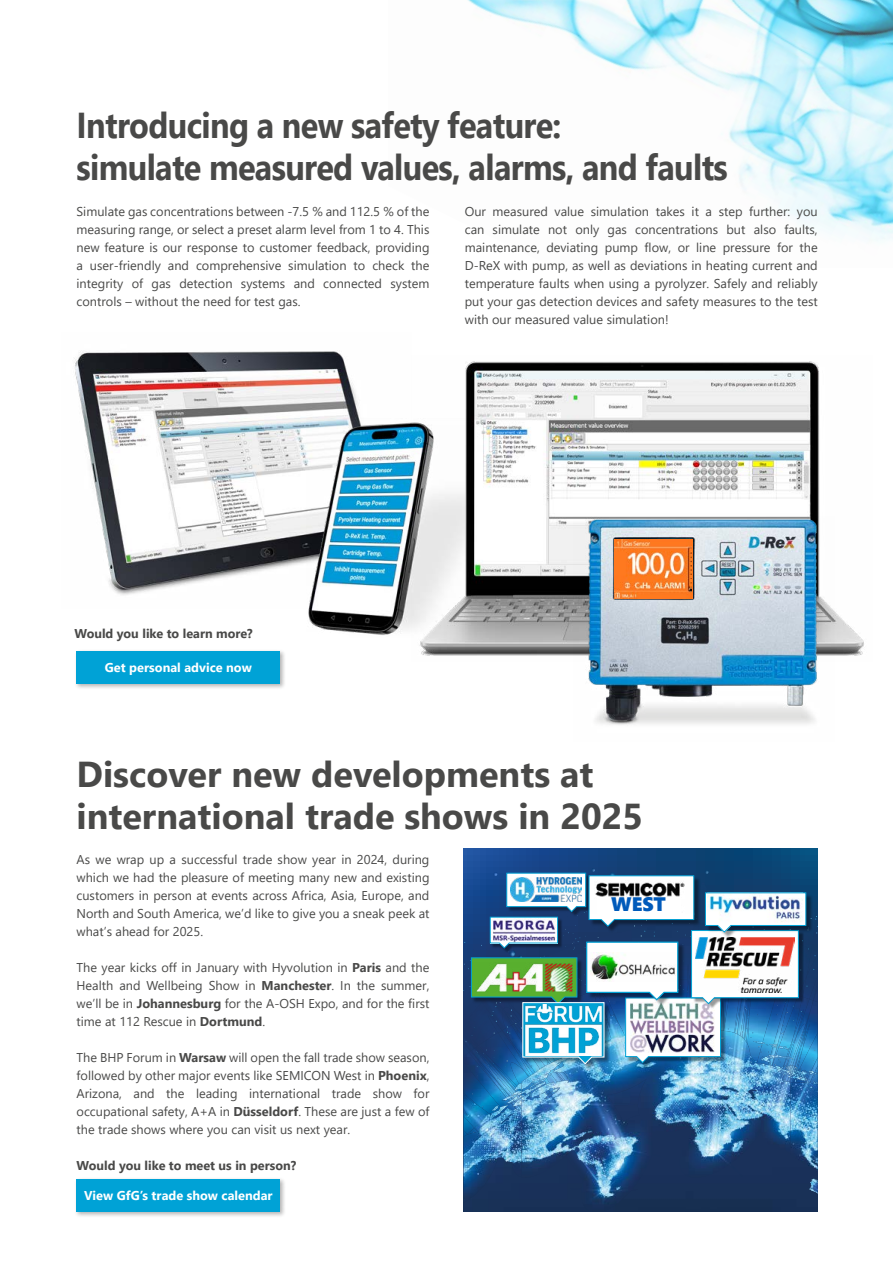
<style>
.page{position:relative;width:893px;height:1263px;background:#fff}
.page>*{position:absolute;margin:0;border:0;box-sizing:border-box;transform-origin:0 0}
.t1{font:700 36px/42px "Segoe UI";letter-spacing:-.02em;color:#494948;scale:.9 1}
.t2{font:700 36px/42px "Segoe UI";color:#494948}
.t3{font:19.5px "Segoe UI Black";color:#005aba}
.t4{font:12.75px/18px "Segoe UI";color:#494948;text-align:justify}
.t5{font:700 12.75px "Segoe UI";color:#494948}
.t6{font:700 12.75px "Segoe UI";color:#fff}
.s1{font-weight:700}
</style>
<div class="page">
<img style="left:74px;top:351px;width:286px;height:244px">
<img style="left:306px;top:419px;width:105px;height:216px">
<img style="left:411px;top:361px;width:453px;height:295px">
<img style="left:467px;top:0;width:426px;height:241px">
<div style="left:74px;top:649px;width:212px;height:41px;background:#000;opacity:.3"></div>
<div style="left:77px;top:651px;width:203px;height:33px;background:#00a2d6"></div>
<div style="left:74px;top:1177px;width:212px;height:40px;background:#000;opacity:.3"></div>
<div style="left:77px;top:1179px;width:203px;height:33px;background:#00a2d6"></div>
<img style="left:573px;top:516px;width:261px;height:209px">
<div style="left:614px;top:540px;width:79px;height:59px;background:#ff781e"></div>
<img style="left:614px;top:540px;width:78px;height:58px">
<svg style="left:463px;top:849px;width:355px;height:363px;background:#264e7b"></svg>
<img style="left:493px;top:1115px;width:264px;height:12px">
<svg style="left:816px;top:1199px;width:2px;height:13px"></svg>
<img style="left:467px;top:1128px;width:31px;height:28px">
<img style="left:463px;top:1116px;width:15px;height:18px">
<img style="left:503px;top:1116px;width:13px;height:2px">
<img style="left:566px;top:1138px;width:23px;height:42px">
<img style="left:463px;top:1115px;width:58px;height:1px">
<img style="left:463px;top:868px;width:355px;height:247px">
<h1 class="t1" style="left:77px;top:101px;width:725px">Introducing a new safety feature:<br>simulate measured values, alarms, and faults</h1>
<p class="t4" style="left:77px;top:201px;width:354px">Simulate gas concentrations between -7.5 % and 112.5 % of the measuring range, or select a preset alarm level from 1 to 4. This new feature is our response to customer feedback, providing a user-friendly and comprehensive simulation to check the integrity of gas detection systems and connected system controls – without the need for test gas.</p>
<p class="t4" style="left:465px;top:201px;width:354px">Our measured value simulation takes it a step further: you can simulate not only gas concentrations but also faults, maintenance, deviating pump flow, or line pressure for the D-ReX with pump, as well as deviations in heating current and temperature faults when using a pyrolyzer. Safely and reliably put your gas detection devices and safety measures to the test with our measured value simulation!</p>
<p class="t5" style="left:74px;top:622px;width:180px">Would you like to learn more?</p>
<p class="t6" style="left:105px;top:655px;width:148px">Get personal advice now</p>
<h1 class="t2" style="left:77px;top:750px;width:568px">Discover new developments at international trade shows in 2025</h1>
<p class="t4" style="left:77px;top:849px;width:354px">As we wrap up a successful trade show year in 2024, during which we had the pleasure of meeting many new and existing customers in person at events across Africa, Asia, Europe, and North and South America, we’d like to give you a sneak peek at what’s ahead for 2025.</p>
<p class="t4" style="left:77px;top:957px;width:354px">The year kicks off in January with Hyvolution in <span class="s1">Paris</span> and the Health and Wellbeing Show in <span class="s1">Manchester</span>. In the summer, we’ll be in <span class="s1">Johannesburg</span> for the A-OSH Expo, and for the first time at 112 Rescue in <span class="s1">Dortmund</span>.</p>
<p class="t4" style="left:77px;top:1047px;width:354px">The BHP Forum in <span class="s1">Warsaw</span> will open the fall trade show season, followed by other major events like SEMICON West in <span class="s1">Phoenix</span>, Arizona, and the leading international trade show for occupational safety, A+A in <span class="s1">Düsseldorf</span>. These are just a few of the trade shows where you can visit us next year.</p>
<h2 class="t3" style="left:611px;top:890px;width:56px">WEST</h2>
<p class="t5" style="left:77px;top:1153px;width:221px">Would you like to meet us in person?</p>
<p class="t6" style="left:84px;top:1183px;width:190px">View GfG’s trade show calendar</p>
</div>
